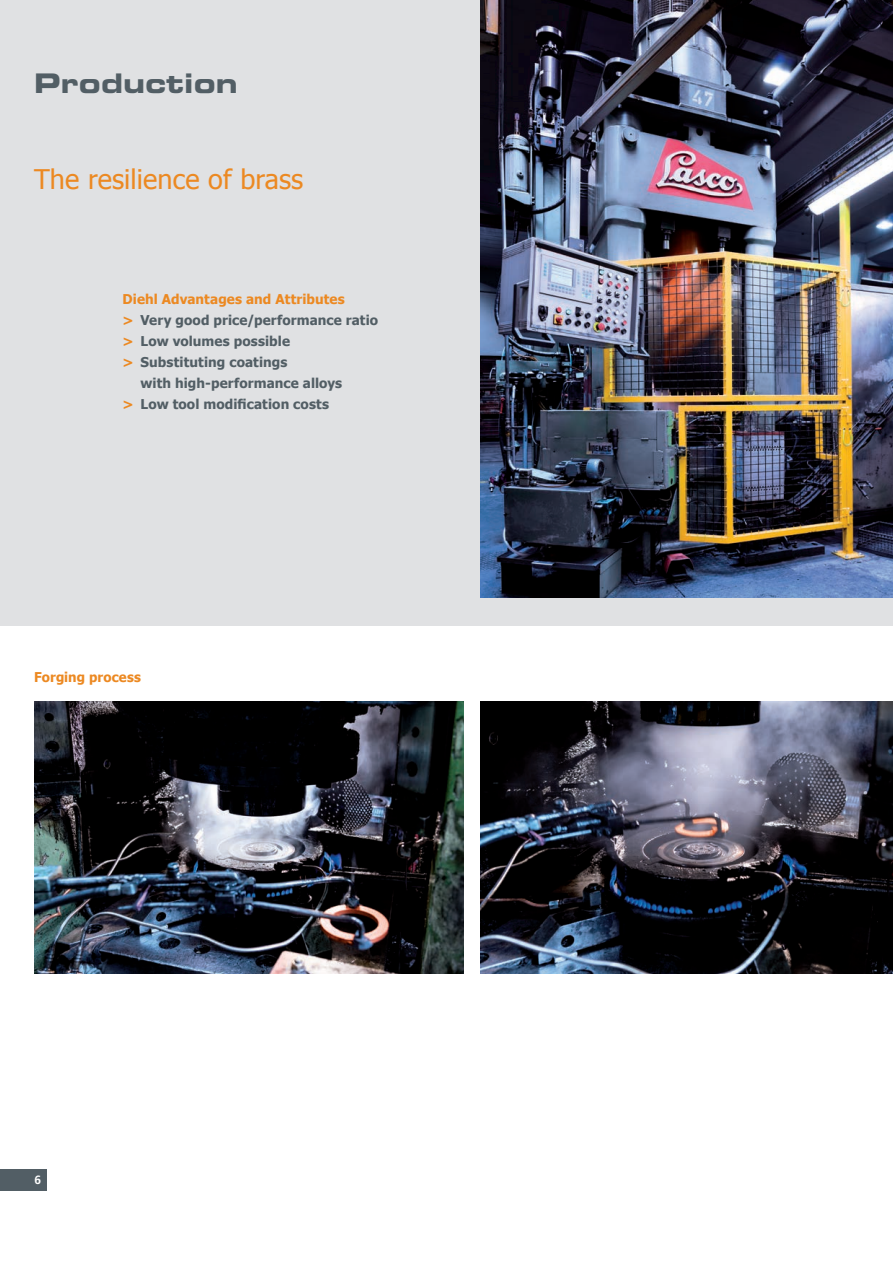
<style>
.page{position:relative;width:893px;height:1263px;background:#fff}
.page>*{position:absolute;margin:0;border:0;box-sizing:border-box;transform-origin:0 0}
.t1{font:27px "Tahoma";letter-spacing:.005em;color:#ec8922}
.t2{font:27px "Eurostile Bold Extended Two";letter-spacing:.005em;color:#525e65}
.t3{font:700 13.5px "Tahoma";letter-spacing:.005em;color:#525e65}
.t4{font:700 13.5px "Tahoma";letter-spacing:.005em;color:#ec8922}
.t5{font:700 12px "Frutiger";color:#fff}
.s1{color:#ec8922}
</style>
<div class="page">
<div style="left:0;top:0;width:893px;height:625px;background:#e0e1e3"></div>
<img style="left:480px;top:0;width:413px;height:597px">
<img style="left:34px;top:702px;width:429px;height:272px">
<img style="left:480px;top:702px;width:413px;height:272px">
<div style="left:0;top:1169px;width:47px;height:22px;background:#525e65"></div>
<h1 class="t2" style="left:34px;top:65px;width:205px">Production</h1>
<h1 class="t1" style="left:34px;top:162px;width:271px">The resilience of brass</h1>
<p class="t4" style="left:123px;top:290px;width:224px">Diehl Advantages and Attributes</p>
<p class="t3" style="left:123px;top:311px;width:257px"><span class="s1">&gt;</span> Very good price/performance ratio</p>
<p class="t3" style="left:123px;top:332px;width:169px"><span class="s1">&gt;</span> Low volumes possible</p>
<p class="t3" style="left:123px;top:353px;width:166px"><span class="s1">&gt;</span> Substituting coatings</p>
<p class="t3" style="left:141px;top:374px;width:203px">with high-performance alloys</p>
<p class="t3" style="left:123px;top:395px;width:208px"><span class="s1">&gt;</span> Low tool modification costs</p>
<p class="t4" style="left:34px;top:669px;width:109px">Forging process</p>
<p class="t5" style="left:35px;top:1172px;width:8px">6</p>
</div>
